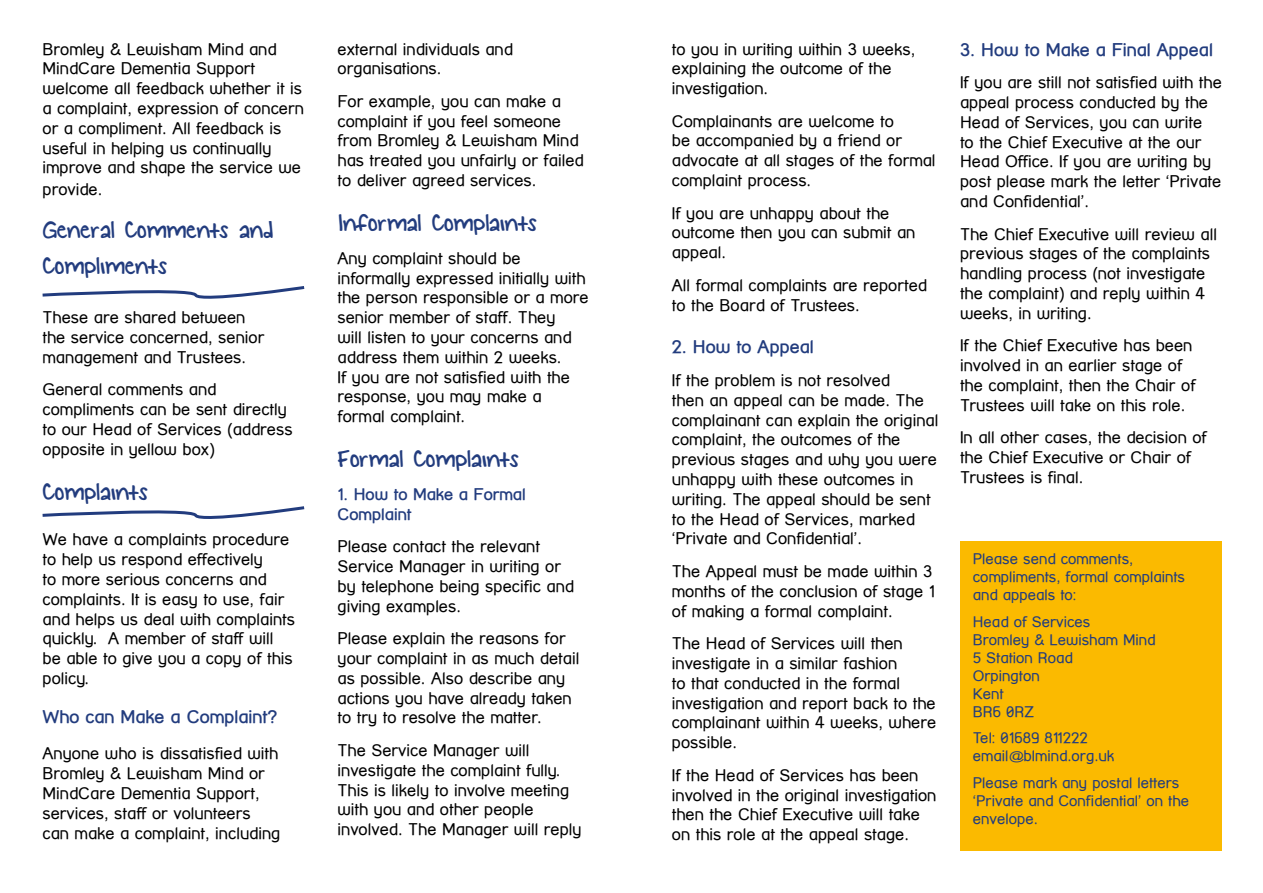
<style>
.page{position:relative;width:1263px;height:893px;background:#fff}
.page>*{position:absolute;margin:0;border:0;box-sizing:border-box;transform-origin:0 0}
.t1{font:27px/36px "KG Small Town Southern Girl";color:#223c7e}
.t2{font:700 18px "Street Corner";color:#223c7e}
.t3{font:16.5px/19.8px "Street Corner";color:#000}
.t4{font:700 16.5px/19.8px "Street Corner";color:#223c7e}
.t5{font:15px/18px "Street Corner";color:#223c7e}
</style>
<div class="page">
<svg style="left:42px;top:286px;width:263px;height:13px"></svg>
<svg style="left:42px;top:506px;width:263px;height:13px"></svg>
<div style="left:960px;top:541px;width:262px;height:309px;background:#fbba00"></div>
<p class="t3" style="left:43px;top:39px;width:263px">Bromley &amp; Lewisham Mind and<br>MindCare Dementia Support welcome all feedback whether it is a complaint, expression of concern or a compliment. All feedback is useful in helping us continually improve and shape the service we</p>
<p class="t3" style="left:43px;top:179px;width:61px">provide.</p>
<h1 class="t1" style="left:43px;top:213px;width:233px">General Comments and<br>Compliments</h1>
<p class="t3" style="left:43px;top:307px;width:223px">These are shared between the service concerned, senior management and Trustees.</p>
<p class="t3" style="left:43px;top:380px;width:252px">General comments and compliments can be sent directly to our Head of Services (address opposite in yellow box)</p>
<h1 class="t1" style="left:43px;top:475px;width:107px">Complaints</h1>
<p class="t3" style="left:43px;top:530px;width:254px">We have a complaints procedure to help us respond effectively<br>to more serious concerns and complaints. It is easy to use, fair and helps us deal with complaints quickly. A member of staff will be able to give you a copy of this policy.</p>
<p class="t2" style="left:43px;top:706px;width:236px">Who can Make a Complaint?</p>
<p class="t3" style="left:43px;top:744px;width:239px">Anyone who is dissatisfied with<br>Bromley &amp; Lewisham Mind or<br>MindCare Dementia Support, services, staff or volunteers can make a complaint, including</p>
<p class="t3" style="left:337px;top:39px;width:177px">external individuals and organisations.</p>
<p class="t3" style="left:337px;top:91px;width:248px">For example, you can make a complaint if you feel someone from Bromley &amp; Lewisham Mind has treated you unfairly or failed to deliver agreed services.</p>
<h1 class="t1" style="left:337px;top:207px;width:201px">Informal Complaints</h1>
<p class="t3" style="left:337px;top:248px;width:253px">Any complaint should be informally expressed initially with the person responsible or a more senior member of staff. They<br>will listen to your concerns and address them within 2 weeks.<br>If you are not satisfied with the response, you may make a formal complaint.</p>
<h1 class="t1" style="left:337px;top:443px;width:183px">Formal Complaints</h1>
<p class="t4" style="left:337px;top:484px;width:190px">1. How to Make a Formal<br>Complaint</p>
<p class="t3" style="left:337px;top:537px;width:238px">Please contact the relevant<br>Service Manager in writing or by telephone being specific and giving examples.</p>
<p class="t3" style="left:337px;top:628px;width:243px">Please explain the reasons for your complaint in as much detail as possible. Also describe any actions you have already taken to try to resolve the matter.</p>
<p class="t3" style="left:337px;top:740px;width:246px">The Service Manager will investigate the complaint fully.<br>This is likely to involve meeting with you and other people involved. The Manager will reply</p>
<p class="t3" style="left:672px;top:39px;width:245px">to you in writing within 3 weeks, explaining the outcome of the investigation.</p>
<p class="t3" style="left:672px;top:111px;width:265px">Complainants are welcome to<br>be accompanied by a friend or advocate at all stages of the formal complaint process.</p>
<p class="t3" style="left:672px;top:203px;width:245px">If you are unhappy about the outcome then you can submit an appeal.</p>
<p class="t3" style="left:672px;top:275px;width:257px">All formal complaints are reported to the Board of Trustees.</p>
<p class="t2" style="left:672px;top:337px;width:143px">2. How to Appeal</p>
<p class="t3" style="left:672px;top:370px;width:268px">If the problem is not resolved<br>then an appeal can be made. The complainant can explain the original complaint, the outcomes of the previous stages and why you were unhappy with these outcomes in writing. The appeal should be sent to the Head of Services, marked ‘Private and Confidential’.</p>
<p class="t3" style="left:672px;top:561px;width:265px">The Appeal must be made within 3 months of the conclusion of stage 1 of making a formal complaint.</p>
<p class="t3" style="left:672px;top:633px;width:266px">The Head of Services will then investigate in a similar fashion<br>to that conducted in the formal investigation and report back to the complainant within 4 weeks, where possible.</p>
<p class="t3" style="left:672px;top:765px;width:266px">If the Head of Services has been involved in the original investigation then the Chief Executive will take on this role at the appeal stage.</p>
<p class="t2" style="left:960px;top:39px;width:254px">3. How to Make a Final Appeal</p>
<p class="t3" style="left:960px;top:72px;width:263px">If you are still not satisfied with the appeal process conducted by the<br>Head of Services, you can write<br>to the Chief Executive at the our<br>Head Office. If you are writing by post please mark the letter ‘Private and Confidential’.</p>
<p class="t3" style="left:960px;top:224px;width:259px">The Chief Executive will review all previous stages of the complaints handling process (not investigate the complaint) and reply within 4 weeks, in writing.</p>
<p class="t3" style="left:960px;top:336px;width:237px">If the Chief Executive has been involved in an earlier stage of the complaint, then the Chair of<br>Trustees will take on this role.</p>
<p class="t3" style="left:960px;top:427px;width:248px">In all other cases, the decision of the Chief Executive or Chair of<br>Trustees is final.</p>
<p class="t5" style="left:973px;top:550px;width:214px">Please send comments, compliments, formal complaints and appeals to:</p>
<p class="t5" style="left:973px;top:613px;width:184px">Head of Services<br>Bromley &amp; Lewisham Mind<br>5 Station Road<br>Orpington<br>Kent<br>BR6 0RZ</p>
<p class="t5" style="left:973px;top:729px;width:143px">Tel: 01689 811222 email@blmind.org.uk</p>
<p class="t5" style="left:973px;top:774px;width:218px">Please mark any postal letters ‘Private and Confidential’ on the envelope.</p>
</div>
